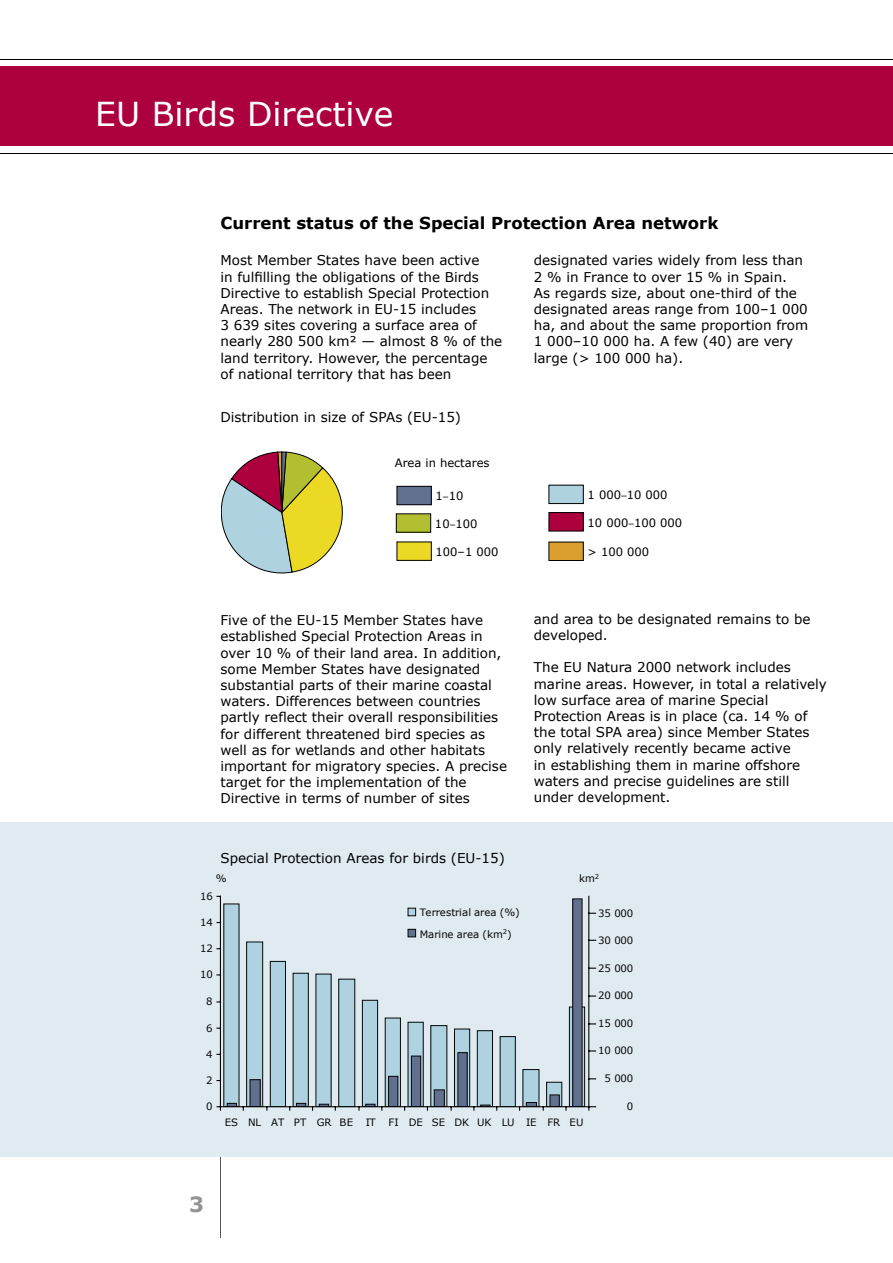
<style>
.page{position:relative;width:893px;height:1263px;background:#fff}
.page>*{position:absolute;margin:0;border:0;box-sizing:border-box;transform-origin:0 0}
.t1{font:33px "Verdana";color:#fff}
.t2{font:700 21px "Verdana";color:#939393}
.t3{font:700 16.5px "Verdana";color:#000}
.t4{font:13.5px/16.2px "Verdana";color:#000}
.t5{font:11.55px "Verdana";color:#000}
.t6{font:10.2px "Verdana";letter-spacing:-.02em;color:#070707}
.t7{font:10.2px "Verdana";color:#070707}
.t8{font:10.2px "Verdana";letter-spacing:.025em;color:#070707}
.s1{font-family:"Myriad"}
</style>
<div class="page">
<hr style="left:0;top:1157px;width:893px;height:1px;background:#565656">
<hr style="left:220px;top:1157px;width:1px;height:81px;background:#565656">
<div style="left:0;top:822px;width:893px;height:335px;background:#e0ebf1"></div>
<div style="left:224px;top:904px;width:15px;height:203px;background:#afd2e0"></div>
<div style="left:247px;top:942px;width:16px;height:165px;background:#afd2e0"></div>
<div style="left:246px;top:941px;width:17px;height:166px;border:1px solid #070707"></div>
<div style="left:270px;top:961px;width:15px;height:146px;background:#afd2e0"></div>
<div style="left:270px;top:961px;width:16px;height:146px;border:1px solid #070707"></div>
<div style="left:293px;top:973px;width:15px;height:134px;background:#afd2e0"></div>
<div style="left:293px;top:973px;width:16px;height:134px;border:1px solid #070707"></div>
<div style="left:316px;top:974px;width:15px;height:133px;background:#afd2e0"></div>
<div style="left:339px;top:979px;width:16px;height:128px;background:#afd2e0"></div>
<div style="left:338px;top:979px;width:17px;height:128px;border:1px solid #070707"></div>
<div style="left:362px;top:1000px;width:16px;height:107px;background:#afd2e0"></div>
<div style="left:362px;top:1000px;width:16px;height:107px;border:1px solid #070707"></div>
<div style="left:385px;top:1018px;width:15px;height:89px;background:#afd2e0"></div>
<div style="left:385px;top:1017px;width:16px;height:90px;border:1px solid #070707"></div>
<svg style="left:410px;top:1024px;width:12px;height:81px"></svg>
<div style="left:408px;top:1022px;width:16px;height:85px;border:1px solid #070707"></div>
<div style="left:431px;top:1025px;width:16px;height:82px;background:#afd2e0"></div>
<div style="left:454px;top:1029px;width:16px;height:78px;background:#afd2e0"></div>
<div style="left:454px;top:1028px;width:16px;height:79px;border:1px solid #070707"></div>
<div style="left:477px;top:1031px;width:15px;height:76px;background:#afd2e0"></div>
<div style="left:477px;top:1030px;width:16px;height:77px;border:1px solid #070707"></div>
<div style="left:500px;top:1036px;width:15px;height:71px;background:#afd2e0"></div>
<div style="left:500px;top:1036px;width:16px;height:71px;border:1px solid #070707"></div>
<div style="left:523px;top:1069px;width:16px;height:38px;background:#afd2e0"></div>
<div style="left:547px;top:1082px;width:15px;height:25px;background:#afd2e0"></div>
<div style="left:546px;top:1082px;width:16px;height:25px;border:1px solid #070707"></div>
<div style="left:569px;top:1007px;width:16px;height:100px;background:linear-gradient(to bottom,#afd2e0,#afd2e0)"></div>
<div style="left:569px;top:1006px;width:16px;height:101px;border:1px solid #070707"></div>
<div style="left:227px;top:1103px;width:10px;height:4px;border:1px solid #070707"></div>
<div style="left:250px;top:1080px;width:10px;height:27px;background:#627090"></div>
<div style="left:250px;top:1079px;width:11px;height:28px;border:1px solid #070707"></div>
<div style="left:296px;top:1103px;width:10px;height:4px;border:1px solid #070707"></div>
<svg style="left:319px;top:1104px;width:10px;height:2px"></svg>
<div style="left:389px;top:1076px;width:9px;height:31px;background:#627090"></div>
<div style="left:388px;top:1076px;width:10px;height:31px;border:1px solid #070707"></div>
<div style="left:411px;top:1056px;width:10px;height:51px;background:#627090"></div>
<div style="left:411px;top:1055px;width:10px;height:52px;border:1px solid #070707"></div>
<div style="left:434px;top:1090px;width:10px;height:17px;background:#627090"></div>
<div style="left:434px;top:1089px;width:11px;height:18px;border:1px solid #070707"></div>
<div style="left:458px;top:1053px;width:9px;height:54px;background:#627090"></div>
<div style="left:457px;top:1052px;width:11px;height:55px;border:1px solid #070707"></div>
<svg style="left:480px;top:1104px;width:10px;height:2px"></svg>
<div style="left:526px;top:1102px;width:10px;height:5px;background:#627090"></div>
<div style="left:526px;top:1102px;width:11px;height:5px;border:1px solid #070707"></div>
<div style="left:550px;top:1095px;width:9px;height:12px;background:#627090"></div>
<div style="left:550px;top:1094px;width:10px;height:13px;border:1px solid #070707"></div>
<div style="left:573px;top:899px;width:9px;height:208px;background:#627090"></div>
<div style="left:572px;top:898px;width:10px;height:209px;border:1px solid #070707"></div>
<hr style="left:220px;top:896px;width:1px;height:211px;background:#070707">
<hr style="left:220px;top:1106px;width:369px;height:1px;background:#070707">
<svg style="left:358px;top:1104px;width:17px;height:6px"></svg>
<hr style="left:588px;top:896px;width:1px;height:211px;background:#070707">
<svg style="left:588px;top:1106px;width:8px;height:4px"></svg>
<svg style="left:589px;top:967px;width:7px;height:2px"></svg>
<div style="left:408px;top:908px;width:8px;height:8px;background:#afd2e0"></div>
<div style="left:408px;top:908px;width:8px;height:8px;border:1px solid #070707"></div>
<div style="left:408px;top:929px;width:8px;height:8px;background:#627090"></div>
<div style="left:408px;top:929px;width:8px;height:8px;border:1px solid #070707"></div>
<hr style="left:0;top:153px;width:893px;height:1px;background:#000">
<hr style="left:0;top:60px;width:893px;height:1px;background:#000">
<div style="left:0;top:67px;width:893px;height:79px;background:#ac003f"></div>
<div style="left:549px;top:542px;width:34px;height:18px;background:#da9f2e"></div>
<div style="left:549px;top:542px;width:34px;height:19px;border:1px solid #000"></div>
<div style="left:549px;top:513px;width:34px;height:18px;background:#ac003f"></div>
<div style="left:549px;top:512px;width:34px;height:19px;border:1px solid #000"></div>
<div style="left:549px;top:485px;width:34px;height:19px;background:#afd2e0"></div>
<div style="left:549px;top:485px;width:34px;height:19px;border:1px solid #000"></div>
<div style="left:397px;top:542px;width:34px;height:18px;background:#ecd924"></div>
<div style="left:396px;top:514px;width:35px;height:18px;background:#b1bf31"></div>
<div style="left:396px;top:514px;width:35px;height:18px;border:1px solid #000"></div>
<div style="left:397px;top:486px;width:34px;height:19px;background:#627090"></div>
<div style="left:397px;top:486px;width:34px;height:19px;border:1px solid #000"></div>
<svg style="left:221px;top:452px;width:122px;height:121px"></svg>
<h1 class="t1" style="left:95px;top:93px;width:300px">EU Birds Directive</h1>
<p class="t3" style="left:220px;top:213px;width:499px">Current status of the Special Protection Area network</p>
<p class="t4" style="left:220px;top:252px;width:283px">Most Member States have been active<br>in fulfilling the obligations of the Birds Directive to establish Special Protection Areas. The network in EU-15 includes<br>3 639 sites covering a surface area of nearly 280 500 km² — almost 8 % of the land territory. However, the percentage of national territory that has been</p>
<p class="t4" style="left:220px;top:409px;width:242px">Distribution in size of SPAs (EU-15)</p>
<p class="t4" style="left:534px;top:252px;width:276px">designated varies widely from less than 2 % in France to over 15 % in Spain.<br>As regards size, about one-third of the designated areas range from 100–1 000 ha, and about the same proportion from 1 000–10 000 ha. A few (40) are very large (&gt; 100 000 ha).</p>
<p class="t5" style="left:395px;top:456px;width:96px">Area in hectares</p>
<p class="t5" style="left:436px;top:489px;width:29px">1<span class="s1">–</span>10</p>
<p class="t5" style="left:435px;top:516px;width:44px">10<span class="s1">–</span>100</p>
<p class="t5" style="left:436px;top:544px;width:64px">100–1 000</p>
<p class="t4" style="left:220px;top:612px;width:288px">Five of the EU-15 Member States have established Special Protection Areas in over 10 % of their land area. In addition, some Member States have designated substantial parts of their marine coastal waters. Differences between countries partly reflect their overall responsibilities for different threatened bird species as well as for wetlands and other habitats important for migratory species. A precise target for the implementation of the Directive in terms of number of sites</p>
<p class="t4" style="left:220px;top:850px;width:286px">Special Protection Areas for birds (EU-15)</p>
<p class="t5" style="left:588px;top:488px;width:81px">1 000<span class="s1">–</span>10 000</p>
<p class="t5" style="left:588px;top:515px;width:96px">10 000<span class="s1">–</span>100 000</p>
<p class="t5" style="left:588px;top:544px;width:63px">&gt; 100 000</p>
<p class="t4" style="left:534px;top:610px;width:278px">and area to be designated remains to be developed.</p>
<p class="t4" style="left:534px;top:659px;width:295px">The EU Natura 2000 network includes marine areas. However, in total a relatively low surface area of marine Special Protection Areas is in place (ca. 14 % of the total SPA area) since Member States only relatively recently became active<br>in establishing them in marine offshore waters and precise guidelines are still under development.</p>
<p class="t6" style="left:216px;top:872px;width:12px">%</p>
<p class="t6" style="left:579px;top:872px;width:22px">km<sup>2</sup></p>
<p class="t6" style="left:200px;top:889px;width:14px">16</p>
<p class="t6" style="left:200px;top:916px;width:14px">14</p>
<p class="t6" style="left:200px;top:942px;width:14px">12</p>
<p class="t6" style="left:200px;top:968px;width:14px">10</p>
<p class="t6" style="left:206px;top:995px;width:8px">8</p>
<p class="t6" style="left:206px;top:1021px;width:8px">6</p>
<p class="t6" style="left:206px;top:1047px;width:8px">4</p>
<p class="t6" style="left:206px;top:1074px;width:8px">2</p>
<p class="t6" style="left:206px;top:1100px;width:8px">0</p>
<p class="t7" style="left:420px;top:906px;width:101px">Terrestrial area (%)</p>
<p class="t6" style="left:598px;top:906px;width:37px">35 000</p>
<p class="t7" style="left:420px;top:927px;width:93px">Marine area (km<sup>2</sup>)</p>
<p class="t6" style="left:598px;top:933px;width:37px">30 000</p>
<p class="t6" style="left:598px;top:961px;width:37px">25 000</p>
<p class="t6" style="left:598px;top:989px;width:37px">20 000</p>
<p class="t6" style="left:598px;top:1017px;width:37px">15 000</p>
<p class="t6" style="left:598px;top:1044px;width:37px">10 000</p>
<p class="t6" style="left:604px;top:1072px;width:30px">5 000</p>
<p class="t8" style="left:225px;top:1116px;width:153px">ES NL AT PT GR BE IT</p>
<p class="t6" style="left:389px;top:1116px;width:196px">FI DE SE DK UK LU IE FR EU</p>
<p class="t6" style="left:627px;top:1100px;width:8px">0</p>
<h2 class="t2" style="left:189px;top:1191px;width:16px">3</h2>
</div>
